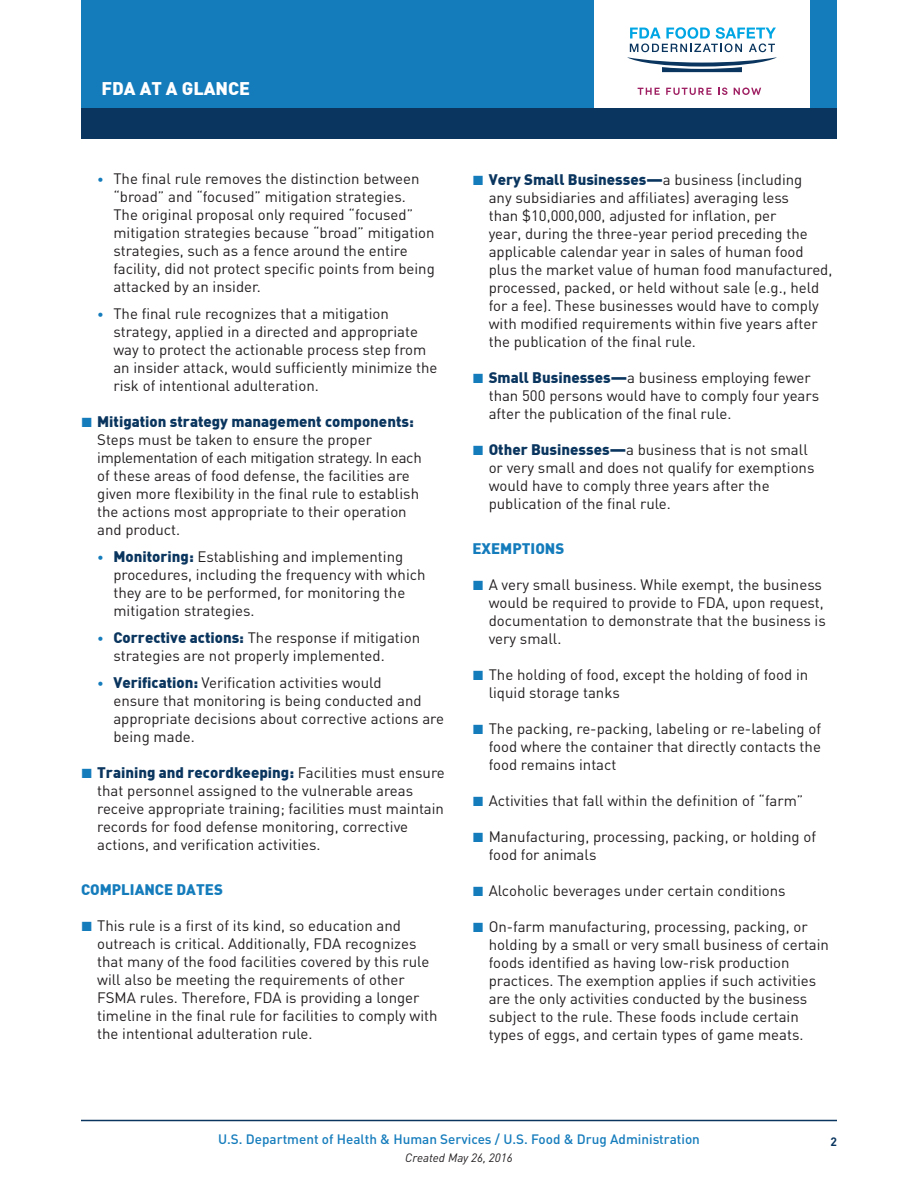
<style>
.page{position:relative;width:918px;height:1188px;background:#fff}
.page>*{position:absolute;margin:0;border:0;box-sizing:border-box;transform-origin:0 0}
.t1{font:900 18px "DIN";color:#fff}
.t2{font:15px/18px "DIN";color:#231f20}
.FSMA_-_Non_numbered{font:900 15px "DIN";color:#157cbc}
.t3{font:500 13.5px "DIN";color:#157cbc}
.t4{font:italic 12px "DIN";color:#231f20}
.t5{font:12px "DIN Bold";color:#0a355e}
.s1{font-size:12.75px;color:#157cbc}
.s2{font-weight:900;color:#0a355e}
</style>
<div class="page">
<div style="left:81px;top:0;width:756px;height:117px;background:#157cbc"></div>
<div style="left:594px;top:0;width:216px;height:108px;background:#fff"></div>
<div style="left:81px;top:108px;width:756px;height:30px;background:#0a355e"></div>
<hr style="left:81px;top:1120px;width:756px;height:1px;background:#0a355e">
<svg style="left:627px;top:27px;width:150px;height:45px"></svg>
<svg style="left:638px;top:88px;width:22px;height:7px"></svg>
<svg style="left:666px;top:88px;width:46px;height:7px"></svg>
<svg style="left:718px;top:88px;width:9px;height:7px"></svg>
<svg style="left:734px;top:88px;width:27px;height:7px"></svg>
<p class="t1" style="left:102px;top:77px;width:150px">FDA AT A GLANCE</p>
<p class="t2" style="left:113px;top:170px;width:323px;text-indent:-16px"><span class="s1">•</span> The final rule removes the distinction between “broad” and “focused” mitigation strategies.<br>The original proposal only required “focused” mitigation strategies because “broad” mitigation strategies, such as a fence around the entire facility, did not protect specific points from being attacked by an insider.</p>
<p class="t2" style="left:113px;top:305px;width:326px;text-indent:-16px"><span class="s1">•</span> The final rule recognizes that a mitigation strategy, applied in a directed and appropriate way to protect the actionable process step from an insider attack, would sufficiently minimize the risk of intentional adulteration.</p>
<p class="t2" style="left:97px;top:413px;width:326px"><span class="s2">Mitigation strategy management components:<br></span>Steps must be taken to ensure the proper implementation of each mitigation strategy. In each of these areas of food defense, the facilities are given more flexibility in the final rule to establish the actions most appropriate to their operation and product.</p>
<p class="t2" style="left:113px;top:548px;width:314px;text-indent:-16px"><span class="s1">•</span> <span class="s2">Monitoring:</span> Establishing and implementing procedures, including the frequency with which they are to be performed, for monitoring the mitigation strategies.</p>
<p class="t2" style="left:113px;top:629px;width:308px;text-indent:-16px"><span class="s1">•</span> <span class="s2">Corrective actions:</span> The response if mitigation strategies are not properly implemented.</p>
<p class="t2" style="left:113px;top:674px;width:332px;text-indent:-16px"><span class="s1">•</span> <span class="s2">Verification:</span> Verification activities would<br>ensure that monitoring is being conducted and appropriate decisions about corrective actions are being made.</p>
<p class="t2" style="left:97px;top:764px;width:349px"><span class="s2">Training and recordkeeping:</span> Facilities must ensure that personnel assigned to the vulnerable areas receive appropriate training; facilities must maintain records for food defense monitoring, corrective actions, and verification activities.</p>
<p class="FSMA_-_Non_numbered" style="left:81px;top:879px;width:143px">COMPLIANCE DATES</p>
<p class="t2" style="left:97px;top:917px;width:342px">This rule is a first of its kind, so education and outreach is critical. Additionally, FDA recognizes that many of the food facilities covered by this rule will also be meeting the requirements of other FSMA rules. Therefore, FDA is providing a longer timeline in the final rule for facilities to comply with the intentional adulteration rule.</p>
<p class="t2" style="left:489px;top:171px;width:345px"><span class="s2">Very Small Businesses—</span>a business (including<br>any subsidiaries and affiliates) averaging less<br>than $10,000,000, adjusted for inflation, per<br>year, during the three-year period preceding the applicable calendar year in sales of human food plus the market value of human food manufactured, processed, packed, or held without sale (e.g., held for a fee). These businesses would have to comply with modified requirements within five years after the publication of the final rule.</p>
<p class="t2" style="left:489px;top:369px;width:332px"><span class="s2">Small Businesses—</span>a business employing fewer than 500 persons would have to comply four years after the publication of the final rule.</p>
<p class="t2" style="left:489px;top:441px;width:327px"><span class="s2">Other Businesses—</span>a business that is not small or very small and does not qualify for exemptions would have to comply three years after the publication of the final rule.</p>
<p class="FSMA_-_Non_numbered" style="left:472px;top:539px;width:93px">EXEMPTIONS</p>
<p class="t2" style="left:489px;top:576px;width:339px">A very small business. While exempt, the business would be required to provide to FDA, upon request, documentation to demonstrate that the business is very small.</p>
<p class="t2" style="left:489px;top:666px;width:321px">The holding of food, except the holding of food in liquid storage tanks</p>
<p class="t2" style="left:489px;top:720px;width:334px;text-align:justify">The packing, re-packing, labeling or re-labeling of food where the container that directly contacts the food remains intact</p>
<p class="t2" style="left:489px;top:792px;width:316px">Activities that fall within the definition of “farm”</p>
<p class="t2" style="left:489px;top:828px;width:329px">Manufacturing, processing, packing, or holding of food for animals</p>
<p class="t2" style="left:489px;top:882px;width:299px">Alcoholic beverages under certain conditions</p>
<p class="t2" style="left:489px;top:918px;width:342px">On-farm manufacturing, processing, packing, or holding by a small or very small business of certain foods identified as having low-risk production practices. The exemption applies if such activities are the only activities conducted by the business subject to the rule. These foods include certain types of eggs, and certain types of game meats.</p>
<p class="t3" style="left:218px;top:1130px;width:483px">U.S. Department of Health &amp; Human Services / U.S. Food &amp; Drug Administration</p>
<p class="t5" style="left:830px;top:1134px;width:8px">2</p>
<p class="t4" style="left:405px;top:1150px;width:109px">Created May 26, 2016</p>
</div>
